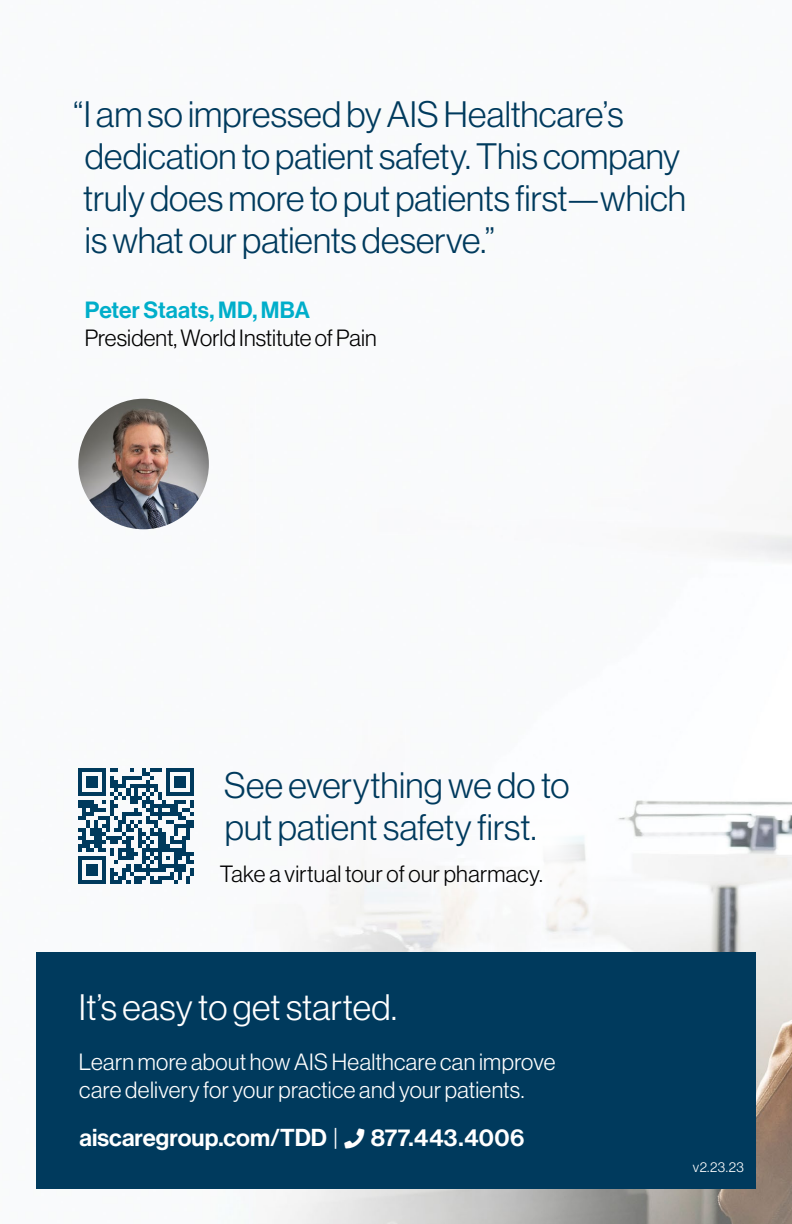
<style>
.page{position:relative;width:792px;height:1224px;background:#fff}
.page>*{position:absolute;margin:0;border:0;box-sizing:border-box;transform-origin:0 0}
.t1{font:36px/42px "N Haas Grotesk DS Pro 45 Lt";letter-spacing:.005em;color:#003a5d}
.t2{font:36px "N Haas Grotesk DS Pro 45 Lt";letter-spacing:.005em;color:#fff}
.t3{font:24px "N Haas Grotesk DS Pro 65 Md";letter-spacing:.005em;color:#fff}
.t4{font:23px/28px "N Haas Grotesk DS Pro 45 Lt";letter-spacing:.015em;color:#fff}
.t5{font:23px "N Haas Grotesk DS Pro 45 Lt";letter-spacing:.005em;color:#000}
.t6{font:23px "N Haas Grotesk DS Pro 65 Md";color:#00aeca}
.t7{font:14px "N Haas Grotesk DS Pro 45 Lt";color:#fff}
.s1{font-family:"N Haas Grotesk DS Pro 45 Lt"}
</style>
<div class="page">
<img style="left:78px;top:398px;width:714px;height:826px">
<div style="left:464px;top:758px;width:168px;height:168px;background:#fff;border-radius:50%"></div>
<img style="left:78px;top:399px;width:131px;height:130px;border-radius:65px">
<div style="left:36px;top:952px;width:720px;height:237px;background:#003a5d"></div>
<svg style="left:78px;top:768px;width:116px;height:116px"></svg>
<p class="t1" style="left:73px;top:93px;width:615px">“I am so impressed by AIS Healthcare’s dedication to patient safety. This company truly does more to put patients first—which is what our patients deserve.”</p>
<p class="t6" style="left:85px;top:296px;width:227px">Peter Staats, MD, MBA</p>
<p class="t5" style="left:85px;top:325px;width:293px">President, World Institute of Pain</p>
<p class="t1" style="left:224px;top:764px;width:347px">See everything we do to put patient safety first.</p>
<p class="t5" style="left:220px;top:861px;width:325px">Take a virtual tour of our pharmacy.</p>
<p class="t2" style="left:79px;top:987px;width:320px">It’s easy to get started.</p>
<p class="t4" style="left:79px;top:1048px;width:478px">Learn more about how AIS Healthcare can improve care delivery for your practice and your patients.</p>
<p class="t3" style="left:79px;top:1123px;width:447px">aiscaregroup.com/TDD <span class="s1">|</span> □■ 877.443.4006</p>
<p class="t7" style="left:693px;top:1159px;width:53px">v2.23.23</p>
</div>
